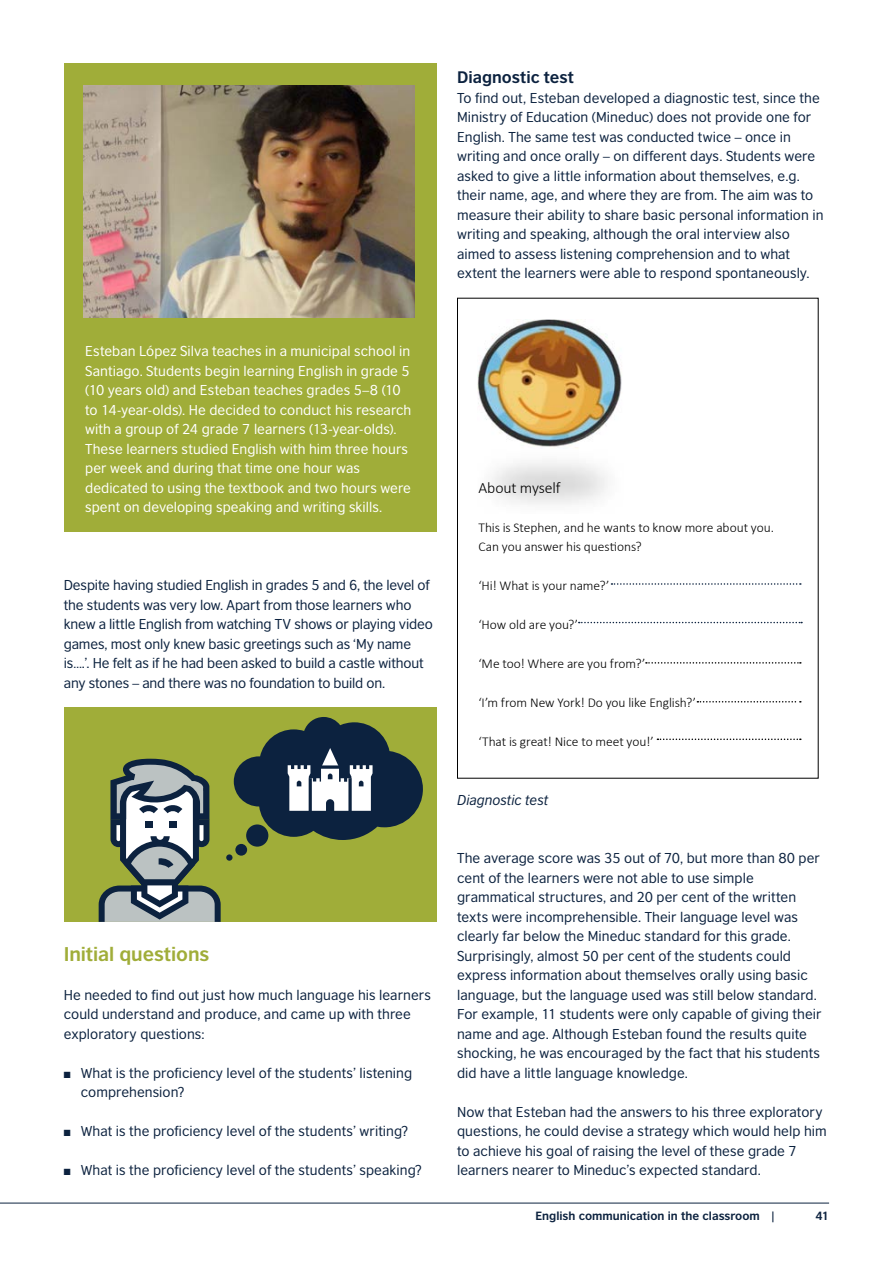
<style>
.page{position:relative;width:893px;height:1263px;background:#fff}
.page>*{position:absolute;margin:0;border:0;box-sizing:border-box;transform-origin:0 0}
.t1{font:700 18.75px "British Council Sans";letter-spacing:-.005em;color:#a0ad39}
.t2{font:700 15.75px "British Council Sans";color:#0c223f}
.t3{font:300 15.75px "Calibri";letter-spacing:-.005em;color:#000}
.t4{font:13.5px/19.5px "British Council Sans";letter-spacing:.005em;color:#0c223f}
.t5{font:13.5px/19.5px "British Council Sans";letter-spacing:.005em;color:#fff}
.t6{font:300 13.5px/19.5px "Calibri";letter-spacing:-.005em;color:#000}
.t7{font:italic 13.5px "British Council Sans";color:#0c223f}
.t8{font:700 11.25px "British Council Sans";color:#0c223f}
</style>
<div class="page">
<img style="left:478px;top:320px;width:144px;height:184px">
<svg style="left:611px;top:583px;width:190px;height:2px"></svg>
<svg style="left:579px;top:622px;width:223px;height:1px"></svg>
<svg style="left:646px;top:662px;width:155px;height:2px"></svg>
<svg style="left:697px;top:701px;width:104px;height:1px"></svg>
<svg style="left:657px;top:738px;width:144px;height:2px"></svg>
<div style="left:64px;top:64px;width:372px;height:468px;background:#a0ad39"></div>
<img style="left:83px;top:85px;width:332px;height:232px">
<div style="left:64px;top:707px;width:372px;height:215px;background:#a0ad39"></div>
<svg style="left:99px;top:717px;width:324px;height:205px"></svg>
<hr style="left:309px;top:778px;width:3px;height:34px;background:#0c223f">
<hr style="left:348px;top:778px;width:3px;height:34px;background:#0c223f">
<hr style="left:315px;top:765px;width:33px;height:3px;background:#0c223f">
<hr style="left:0;top:1203px;width:829px;height:1px;background:#0c223f">
<p class="t2" style="left:457px;top:67px;width:119px">Diagnostic test</p>
<p class="t4" style="left:457px;top:88px;width:368px">To find out, Esteban developed a diagnostic test, since the Ministry of Education (Mineduc) does not provide one for English. The same test was conducted twice – once in writing and once orally – on different days. Students were asked to give a little information about themselves, e.g. their name, age, and where they are from. The aim was to measure their ability to share basic personal information in writing and speaking, although the oral interview also aimed to assess listening comprehension and to what extent the learners were able to respond spontaneously.</p>
<p class="t5" style="left:85px;top:341px;width:328px">Esteban López Silva teaches in a municipal school in Santiago. Students begin learning English in grade 5 (10 years old) and Esteban teaches grades 5–8 (10 to 14-year-olds). He decided to conduct his research with a group of 24 grade 7 learners (13-year-olds).<br>These learners studied English with him three hours per week and during that time one hour was dedicated to using the textbook and two hours were spent on developing speaking and writing skills.</p>
<p class="t4" style="left:64px;top:575px;width:370px">Despite having studied English in grades 5 and 6, the level of the students was very low. Apart from those learners who knew a little English from watching TV shows or playing video games, most only knew basic greetings such as ‘My name is….’. He felt as if he had been asked to build a castle without any stones – and there was no foundation to build on.</p>
<h1 class="t1" style="left:64px;top:942px;width:147px">Initial questions</h1>
<p class="t4" style="left:64px;top:985px;width:369px">He needed to find out just how much language his learners could understand and produce, and came up with three exploratory questions:</p>
<p class="t4" style="left:81px;top:1063px;width:333px;text-indent:-17px">■ What is the proficiency level of the students’ listening comprehension?</p>
<p class="t4" style="left:64px;top:1121px;width:346px">■ What is the proficiency level of the students’ writing?</p>
<p class="t4" style="left:64px;top:1160px;width:359px">■ What is the proficiency level of the students’ speaking?</p>
<p class="t3" style="left:478px;top:478px;width:84px">About myself</p>
<p class="t6" style="left:478px;top:517px;width:297px">This is Stephen, and he wants to know more about you.<br>Can you answer his questions?</p>
<p class="t6" style="left:478px;top:575px;width:132px">‘Hi! What is your name?’</p>
<p class="t6" style="left:478px;top:614px;width:101px">‘How old are you?’</p>
<p class="t6" style="left:478px;top:653px;width:168px">‘Me too! Where are you from?’</p>
<p class="t6" style="left:478px;top:692px;width:219px">‘I’m from New York! Do you like English?’</p>
<p class="t6" style="left:478px;top:731px;width:177px">‘That is great! Nice to meet you!’</p>
<p class="t7" style="left:457px;top:791px;width:93px">Diagnostic test</p>
<p class="t4" style="left:457px;top:848px;width:366px">The average score was 35 out of 70, but more than 80 per cent of the learners were not able to use simple grammatical structures, and 20 per cent of the written texts were incomprehensible. Their language level was clearly far below the Mineduc standard for this grade.<br>Surprisingly, almost 50 per cent of the students could express information about themselves orally using basic language, but the language used was still below standard.<br>For example, 11 students were only capable of giving their name and age. Although Esteban found the results quite shocking, he was encouraged by the fact that his students did have a little language knowledge.</p>
<p class="t4" style="left:457px;top:1102px;width:371px">Now that Esteban had the answers to his three exploratory questions, he could devise a strategy which would help him to achieve his goal of raising the level of these grade 7 learners nearer to Mineduc’s expected standard.</p>
<p class="t8" style="left:535px;top:1209px;width:241px">English communication in the classroom |</p>
<p class="t8" style="left:815px;top:1209px;width:15px">41</p>
</div>
